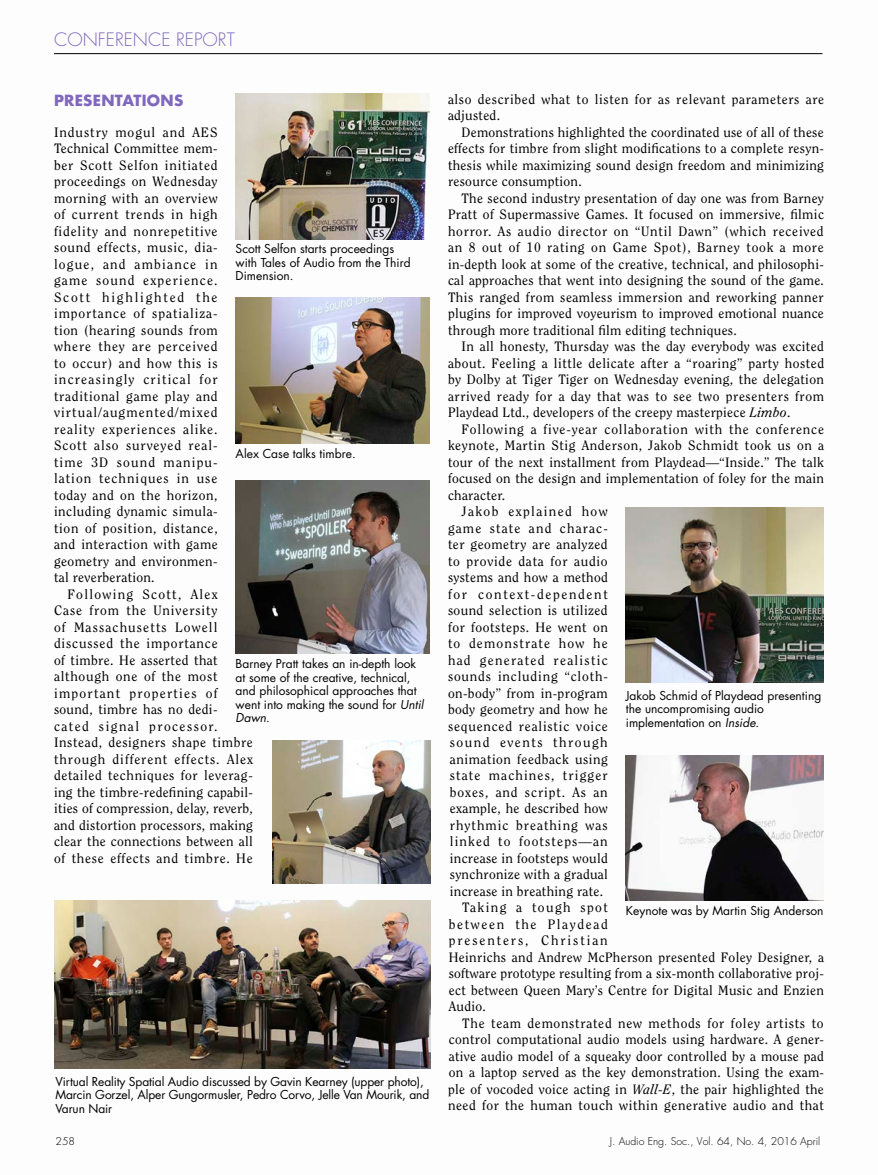
<style>
.page{position:relative;width:878px;height:1175px;background:#fff}
.page>*{position:absolute;margin:0;border:0;box-sizing:border-box;transform-origin:0 0}
.t1{font:300 18px "Futura Std";color:#7f68be}
.Featurehead{font:700 15px "Futura Std";letter-spacing:.02em;color:#7f68be}
.Body_text{font:13.5px/16.5px "Clearface Std";letter-spacing:.025em;color:#000;text-align:justify}
.Paragraph_after_head{font:13.5px/16.5px "Clearface Std";letter-spacing:.03em;color:#000;text-align:justify}
.Body_text-2{font:13.5px/16.5px "Clearface Std";letter-spacing:.045em;color:#000}
.Photo_fig_captions{font:12px/13.5px "Futura Std";color:#000}
.t2{font:300 10.5px "Futura Std";color:#000}
.s1{font-style:italic}
</style>
<div class="page">
<hr style="left:54px;top:53px;width:768px;height:1px;background:#000">
<img style="left:236px;top:93px;width:194px;height:147px">
<img style="left:236px;top:298px;width:194px;height:145px">
<img style="left:236px;top:480px;width:194px;height:174px">
<img style="left:54px;top:900px;width:377px;height:169px">
<img style="left:272px;top:740px;width:158px;height:143px">
<img style="left:626px;top:507px;width:198px;height:176px">
<img style="left:626px;top:755px;width:198px;height:145px">
<h1 class="t1" style="left:54px;top:29px;width:182px">CONFERENCE REPORT</h1>
<p class="Featurehead" style="left:54px;top:90px;width:131px">PRESENTATIONS</p>
<p class="Paragraph_after_head" style="left:54px;top:124px;width:165px">Industry mogul and AES Technical Committee mem&shy;ber Scott Selfon initiated proceedings on Wednesday morning with an overview of current trends in high fidelity and nonrepetitive sound effects, music, dia&shy;logue, and ambiance in game sound experience.<br>Scott highlighted the importance of spatializa&shy;tion (hearing sounds from where they are perceived to occur) and how this is increasingly critical for traditional game play and virtual/augmented/mixed reality experiences alike.<br>Scott also surveyed real&shy;time 3D sound manipu&shy;lation techniques in use today and on the horizon, including dynamic simula&shy;tion of position, distance, and interaction with game geometry and environmen&shy;tal reverberation.</p>
<p class="Body_text-2" style="left:54px;top:586px;width:200px;text-indent:14px">Following Scott, Alex<br>Case from the University<br>of Massachusetts Lowell discussed the importance<br>of timbre. He asserted that although one of the most important properties of sound, timbre has no dedi&shy;cated signal processor.<br>Instead, designers shape timbre through different effects. Alex detailed techniques for leverag&shy;ing the timbre-redefining capabil&shy;ities of compression, delay, reverb, and distortion processors, making clear the connections between all of these effects and timbre. He</p>
<p class="Photo_fig_captions" style="left:236px;top:242px;width:176px">Scott Selfon starts proceedings with Tales of Audio from the Third<br>Dimension.</p>
<p class="Photo_fig_captions" style="left:236px;top:447px;width:122px">Alex Case talks timbre.</p>
<p class="Photo_fig_captions" style="left:236px;top:657px;width:189px">Barney Pratt takes an in-depth look at some of the creative, technical, and philosophical approaches that went into making the sound for <span class="s1">Until<br>Dawn</span>.</p>
<p class="Photo_fig_captions" style="left:56px;top:1074px;width:375px">Virtual Reality Spatial Audio discussed by Gavin Kearney (upper photo),<br>Marcin Gorzel, Alper Gungormusler, Pedro Corvo, Jelle Van Mourik, and<br>Varun Nair</p>
<p class="Body_text-2" style="left:448px;top:91px;width:378px">also described what to listen for as relevant parameters are adjusted.</p>
<p class="Body_text" style="left:448px;top:124px;width:377px;text-indent:14px">Demonstrations highlighted the coordinated use of all of these effects for timbre from slight modifications to a complete resyn&shy;thesis while maximizing sound design freedom and minimizing resource consumption.</p>
<p class="Body_text" style="left:448px;top:190px;width:377px;text-indent:14px">The second industry presentation of day one was from Barney Pratt of Supermassive Games. It focused on immersive, filmic horror. As audio director on “Until Dawn” (which received an 8 out of 10 rating on Game Spot), Barney took a more in-depth look at some of the creative, technical, and philosophi&shy;cal approaches that went into designing the sound of the game.<br>This ranged from seamless immersion and reworking panner plugins for improved voyeurism to improved emotional nuance through more traditional film editing techniques.</p>
<p class="Body_text" style="left:448px;top:338px;width:378px;text-indent:14px">In all honesty, Thursday was the day everybody was excited about. Feeling a little delicate after a “roaring” party hosted by Dolby at Tiger Tiger on Wednesday evening, the delegation arrived ready for a day that was to see two presenters from Playdead Ltd., developers of the creepy masterpiece <span class="s1">Limbo</span>.</p>
<p class="Body_text" style="left:448px;top:421px;width:377px;text-indent:14px">Following a five-year collaboration with the conference keynote, Martin Stig Anderson, Jakob Schmidt took us on a tour of the next installment from Playdead—“Inside.” The talk focused on the design and implementation of foley for the main character.</p>
<p class="Body_text" style="left:448px;top:503px;width:161px;text-indent:14px">Jakob explained how game state and charac&shy;ter geometry are analyzed to provide data for audio systems and how a method for context-dependent sound selection is utilized for footsteps. He went on to demonstrate how he had generated realistic sounds including “cloth&shy;on-body” from in-program body geometry and how he sequenced realistic voice sound events through animation feedback using state machines, trigger boxes, and script. As an example, he described how rhythmic breathing was linked to footsteps—an increase in footsteps would synchronize with a gradual increase in breathing rate.</p>
<p class="Body_text" style="left:449px;top:899px;width:377px;text-align:left;text-indent:14px">Taking a tough spot<br>between the Playdead<br>presenters, Christian<br>Heinrichs and Andrew McPherson presented Foley Designer, a software prototype resulting from a six-month collaborative proj&shy;ect between Queen Mary’s Centre for Digital Music and Enzien Audio.</p>
<p class="Body_text" style="left:448px;top:1015px;width:377px;text-indent:14px">The team demonstrated new methods for foley artists to control computational audio models using hardware. A gener&shy;ative audio model of a squeaky door controlled by a mouse pad on a laptop served as the key demonstration. Using the exam&shy;ple of vocoded voice acting in <span class="s1">Wall-E</span>, the pair highlighted the need for the human touch within generative audio and that</p>
<p class="Photo_fig_captions" style="left:626px;top:688px;width:197px">Jakob Schmid of Playdead presenting the uncompromising audio implementation on <span class="s1">Inside</span>.</p>
<p class="Photo_fig_captions" style="left:626px;top:904px;width:199px">Keynote was by Martin Stig Anderson</p>
<p class="t2" style="left:56px;top:1134px;width:21px">258</p>
<p class="t2" style="left:610px;top:1134px;width:212px">J. Audio Eng. Soc., Vol. 64, No. 4, 2016 April</p>
</div>
